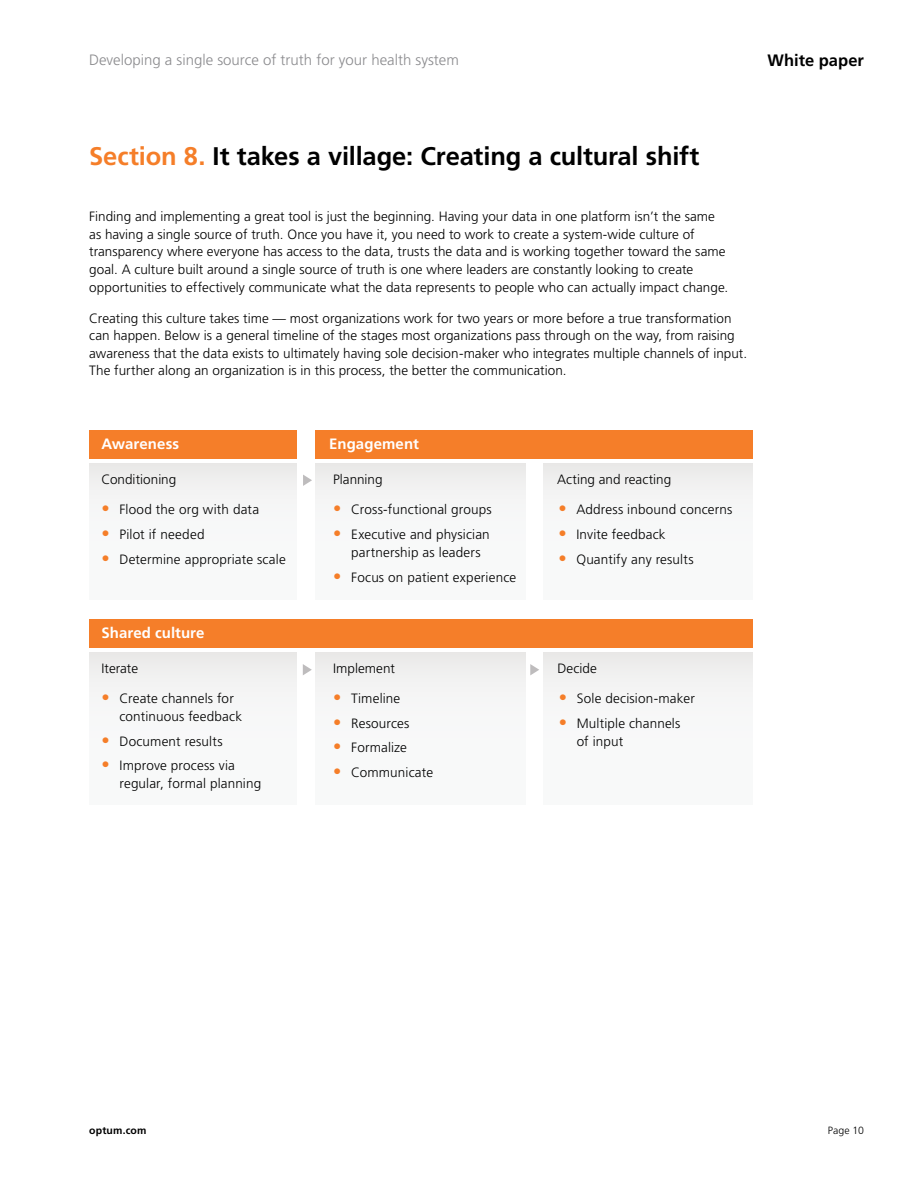
<style>
.page{position:relative;width:918px;height:1188px;background:#fff}
.page>*{position:absolute;margin:0;border:0;box-sizing:border-box;transform-origin:0 0}
.t1{font:700 25.5px "Frutiger LT Pro";letter-spacing:-.005em;color:#000}
.t2{font:700 16.5px "Frutiger LT Pro";color:#000}
.t3{font:300 15px "Frutiger LT Pro";color:#8b8b8e}
.t4{font:700 15px "Frutiger LT Pro";letter-spacing:.005em;color:#fff}
.t5{font:300 13.5px/17.5px "Frutiger LT Pro";letter-spacing:.005em;color:#000}
.t6{font:700 10.5px "Frutiger LT Pro";letter-spacing:.02em;color:#000}
.t7{font:300 10.5px "Frutiger LT Pro";letter-spacing:.01em;color:#000}
.s1{color:#f57e29}
.s2{font-size:16.5px;color:#f57e29}
</style>
<div class="page">
<div style="left:89px;top:464px;width:208px;height:136px;background:linear-gradient(to right,#f5f6f6,#f5f6f6)"></div>
<div style="left:89px;top:653px;width:208px;height:151px;background:linear-gradient(to right,#f5f6f6,#f5f6f6)"></div>
<div style="left:316px;top:464px;width:209px;height:136px;background:linear-gradient(to right,#f5f6f6,#f5f6f6)"></div>
<div style="left:316px;top:653px;width:209px;height:151px;background:linear-gradient(to right,#f5f6f6,#f5f6f6)"></div>
<div style="left:543px;top:464px;width:210px;height:136px;background:linear-gradient(to right,#f5f6f6,#f5f6f6)"></div>
<div style="left:543px;top:653px;width:210px;height:151px;background:linear-gradient(to right,#f5f6f6,#f5f6f6)"></div>
<div style="left:89px;top:430px;width:208px;height:28px;background:#f57e29"></div>
<div style="left:89px;top:619px;width:664px;height:28px;background:#f57e29"></div>
<div style="left:316px;top:430px;width:437px;height:28px;background:#f57e29"></div>
<svg style="left:303px;top:475px;width:9px;height:11px"></svg>
<svg style="left:303px;top:664px;width:9px;height:11px"></svg>
<svg style="left:530px;top:664px;width:9px;height:11px"></svg>
<p class="t3" style="left:89px;top:51px;width:371px">Developing a single source of truth for your health system</p>
<p class="t2" style="left:768px;top:51px;width:98px">White paper</p>
<h1 class="t1" style="left:89px;top:141px;width:612px"><span class="s1">Section 8.</span> It takes a village: Creating a cultural shift</h1>
<p class="t5" style="left:89px;top:208px;width:641px">Finding and implementing a great tool is just the beginning. Having your data in one platform isn’t the same as having a single source of truth. Once you have it, you need to work to create a system-wide culture of transparency where everyone has access to the data, trusts the data and is working together toward the same goal. A culture built around a single source of truth is one where leaders are constantly looking to create opportunities to effectively communicate what the data represents to people who can actually impact change.</p>
<p class="t5" style="left:89px;top:309px;width:659px">Creating this culture takes time — most organizations work for two years or more before a true transformation can happen. Below is a general timeline of the stages most organizations pass through on the way, from raising awareness that the data exists to ultimately having sole decision-maker who integrates multiple channels of input.<br>The further along an organization is in this process, the better the communication.</p>
<p class="t4" style="left:101px;top:435px;width:79px">Awareness</p>
<p class="t4" style="left:329px;top:435px;width:91px">Engagement</p>
<p class="t5" style="left:101px;top:470px;width:76px">Conditioning</p>
<p class="t5" style="left:333px;top:470px;width:51px">Planning</p>
<p class="t5" style="left:557px;top:470px;width:116px">Acting and reacting</p>
<p class="t5" style="left:101px;top:501px;width:159px"><span class="s2">•</span> Flood the org with data</p>
<p class="t5" style="left:101px;top:525px;width:105px"><span class="s2">•</span> Pilot if needed</p>
<p class="t5" style="left:101px;top:550px;width:186px"><span class="s2">•</span> Determine appropriate scale</p>
<p class="t5" style="left:333px;top:501px;width:160px"><span class="s2">•</span> Cross-functional groups</p>
<p class="t5" style="left:351px;top:525px;width:140px;line-height:18px;text-indent:-18px"><span class="s2">•</span> Executive and physician partnership as leaders</p>
<p class="t5" style="left:333px;top:568px;width:185px"><span class="s2">•</span> Focus on patient experience</p>
<p class="t5" style="left:558px;top:501px;width:175px"><span class="s2">•</span> Address inbound concerns</p>
<p class="t5" style="left:558px;top:525px;width:109px"><span class="s2">•</span> Invite feedback</p>
<p class="t5" style="left:558px;top:550px;width:137px"><span class="s2">•</span> Quantify any results</p>
<p class="t4" style="left:101px;top:624px;width:105px">Shared culture</p>
<p class="t5" style="left:101px;top:659px;width:38px">Iterate</p>
<p class="t5" style="left:333px;top:659px;width:63px">Implement</p>
<p class="t5" style="left:558px;top:659px;width:41px">Decide</p>
<p class="t5" style="left:119px;top:689px;width:124px;line-height:18px;text-indent:-18px"><span class="s2">•</span> Create channels for continuous feedback</p>
<p class="t5" style="left:101px;top:732px;width:123px"><span class="s2">•</span> Document results</p>
<p class="t5" style="left:119px;top:757px;width:143px;line-height:18px;text-indent:-18px"><span class="s2">•</span> Improve process via regular, formal planning</p>
<p class="t5" style="left:333px;top:690px;width:69px"><span class="s2">•</span> Timeline</p>
<p class="t5" style="left:333px;top:714px;width:78px"><span class="s2">•</span> Resources</p>
<p class="t5" style="left:333px;top:739px;width:75px"><span class="s2">•</span> Formalize</p>
<p class="t5" style="left:333px;top:764px;width:102px"><span class="s2">•</span> Communicate</p>
<p class="t5" style="left:559px;top:690px;width:138px"><span class="s2">•</span> Sole decision-maker</p>
<p class="t5" style="left:577px;top:714px;width:105px;line-height:18px;text-indent:-18px"><span class="s2">•</span> Multiple channels of input</p>
<p class="t6" style="left:89px;top:1124px;width:59px">optum.com</p>
<p class="t7" style="left:828px;top:1124px;width:38px">Page 10</p>
</div>
